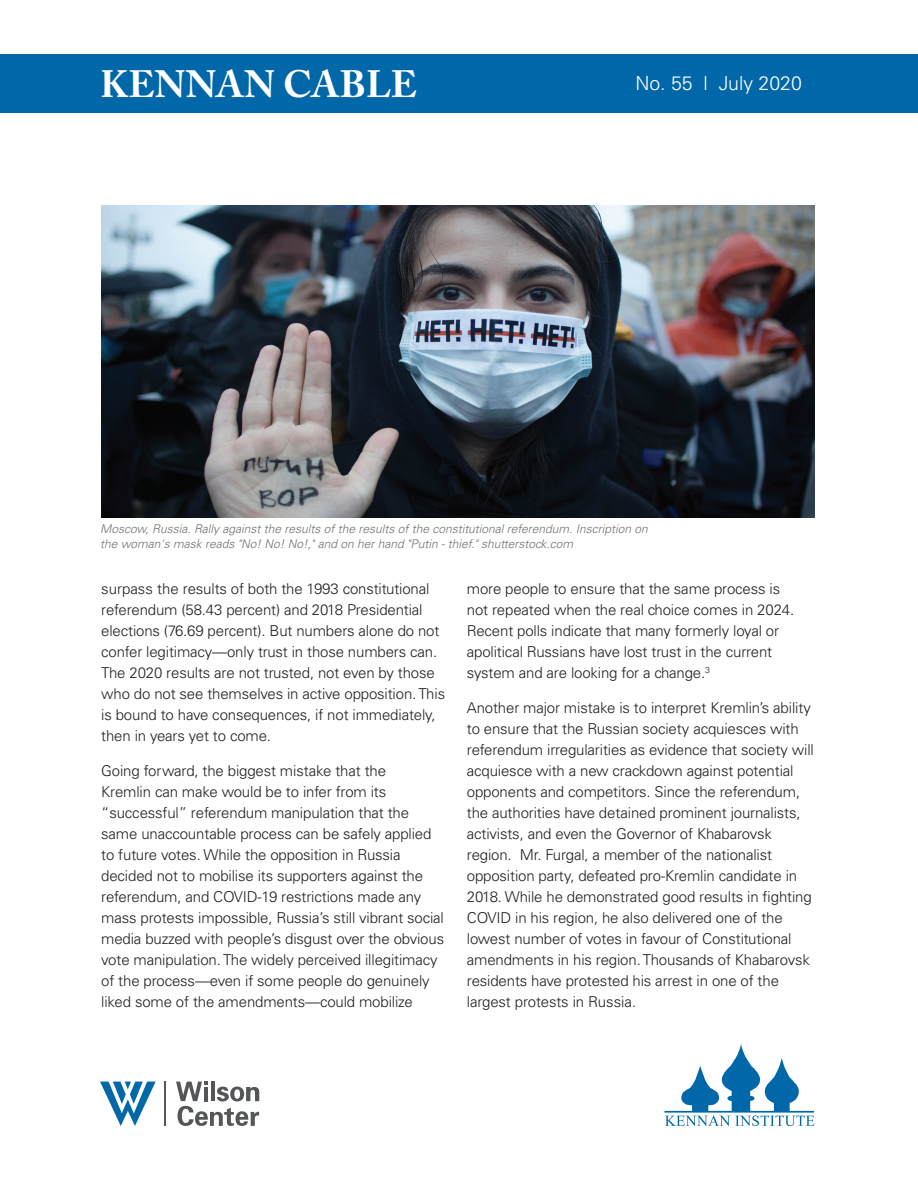
<style>
.page{position:relative;width:918px;height:1188px;background:#fff}
.page>*{position:absolute;margin:0;border:0;box-sizing:border-box;transform-origin:0 0}
.t1{font:700 37.8px "Adobe Caslon Pro";letter-spacing:.005em;color:#fff}
.t2{font:300 19.5px "Univers LT Std";color:#fff}
.t3{font:300 15px/21px "Univers LT Std";letter-spacing:-.01em;color:#231f20}
.t4{font:italic 300 12px/15px "Univers LT Std";color:#717074}
</style>
<div class="page">
<div style="left:0;top:54px;width:918px;height:59px;background:#0068a9"></div>
<svg style="left:664px;top:1043px;width:151px;height:83px"></svg>
<hr style="left:164px;top:1082px;width:2px;height:44px;background:#54565a">
<svg style="left:176px;top:1082px;width:83px;height:44px"></svg>
<svg style="left:100px;top:1082px;width:56px;height:44px"></svg>
<img style="left:101px;top:206px;width:713px;height:312px">
<h1 class="t1" style="left:100px;top:62px;width:318px">KENNAN CABLE</h1>
<h2 class="t2" style="left:635px;top:72px;width:168px">No. 55 l July 2020</h2>
<p class="t4" style="left:100px;top:521px;width:549px">Moscow, Russia. Rally against the results of the results of the constitutional referendum. Inscription on the woman's mask reads "No! No! No!," and on her hand "Putin - thief." shutterstock.com</p>
<p class="t3" style="left:101px;top:578px;width:345px">surpass the results of both the 1993 constitutional referendum (58.43 percent) and 2018 Presidential elections (76.69 percent). But numbers alone do not confer legitimacy—only trust in those numbers can.<br>The 2020 results are not trusted, not even by those who do not see themselves in active opposition. This is bound to have consequences, if not immediately, then in years yet to come.</p>
<p class="t3" style="left:101px;top:760px;width:344px">Going forward, the biggest mistake that the<br>Kremlin can make would be to infer from its “successful” referendum manipulation that the same unaccountable process can be safely applied to future votes. While the opposition in Russia decided not to mobilise its supporters against the referendum, and COVID-19 restrictions made any mass protests impossible, Russia’s still vibrant social media buzzed with people’s disgust over the obvious vote manipulation. The widely perceived illegitimacy of the process—even if some people do genuinely liked some of the amendments—could mobilize</p>
<p class="t3" style="left:467px;top:578px;width:329px">more people to ensure that the same process is not repeated when the real choice comes in 2024.<br>Recent polls indicate that many formerly loyal or apolitical Russians have lost trust in the current system and are looking for a change.<sup>3</sup></p>
<p class="t3" style="left:467px;top:697px;width:349px">Another major mistake is to interpret Kremlin’s ability to ensure that the Russian society acquiesces with referendum irregularities as evidence that society will acquiesce with a new crackdown against potential opponents and competitors. Since the referendum, the authorities have detained prominent journalists, activists, and even the Governor of Khabarovsk region. Mr. Furgal, a member of the nationalist opposition party, defeated pro-Kremlin candidate in 2018. While he demonstrated good results in fighting COVID in his region, he also delivered one of the lowest number of votes in favour of Constitutional amendments in his region. Thousands of Khabarovsk residents have protested his arrest in one of the largest protests in Russia.</p>
</div>
